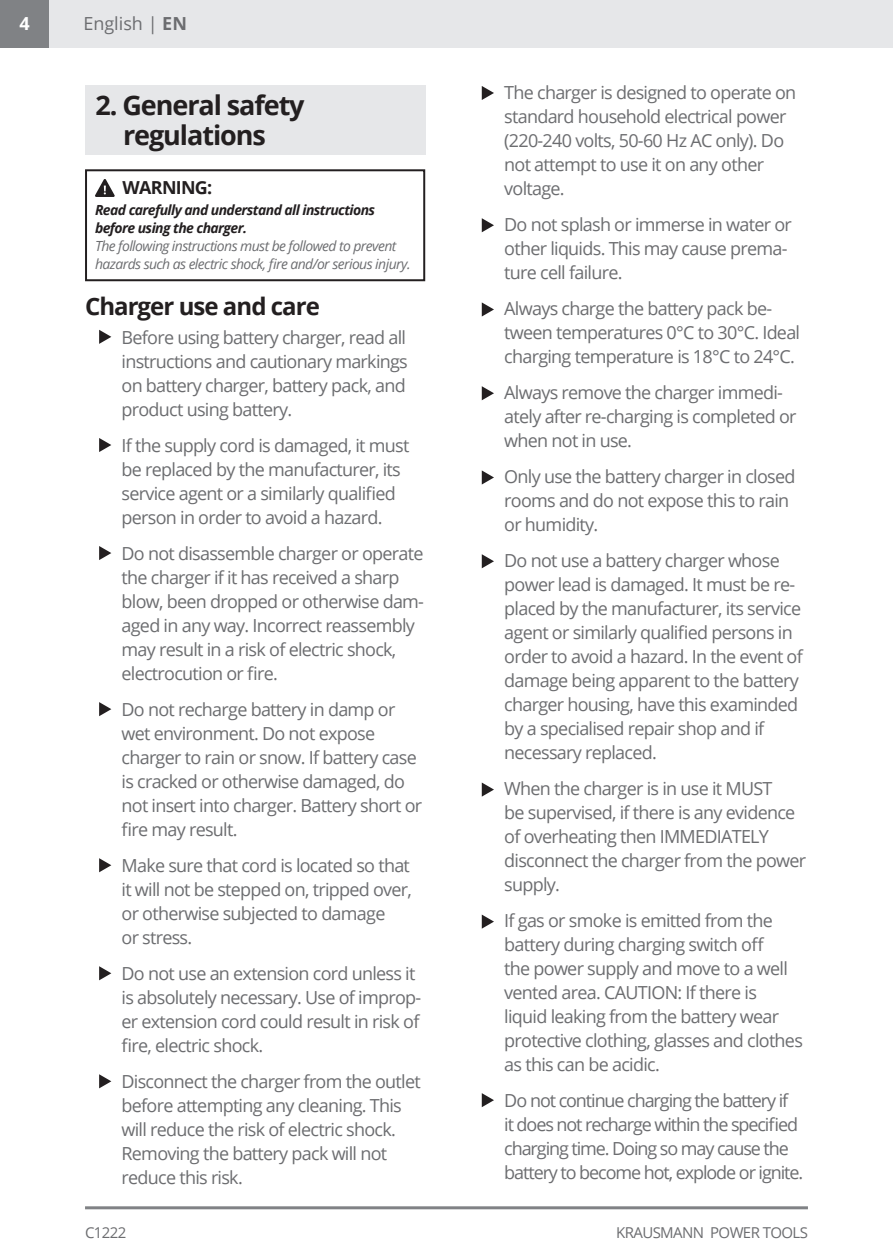
<style>
.page{position:relative;width:893px;height:1259px;background:#fff}
.page>*{position:absolute;margin:0;border:0;box-sizing:border-box;transform-origin:0 0}
.t1{font:700 27px/30px "Open Sans";letter-spacing:-.04em;color:#231f20;text-align:center}
.t2{font:700 24px "Open Sans";letter-spacing:-.04em;color:#231f20}
.t3{font:18px/24px "Open Sans";letter-spacing:-.04em;color:#6c6d70}
.t4{font:18px/24px "Open Sans";letter-spacing:-.06em;color:#6c6d70}
.t5{font:18px "Open Sans";color:#6c6d70}
.t6{font:700 18px "Open Sans";letter-spacing:-.04em;color:#231f20}
.t7{font:700 18px "Open Sans";color:#fff}
.t8{font:15px "Open Sans";letter-spacing:-.04em;color:#6c6d70}
.t9{font:italic 13.8px/18px "Open Sans";letter-spacing:-.04em;color:#6c6d70}
.t10{font:italic 700 13.8px/18px "Open Sans";letter-spacing:-.04em;color:#231f20}
.s1{font-weight:700}
</style>
<div class="page">
<div style="left:0;top:0;width:49px;height:48px;background:#808285"></div>
<hr style="left:85px;top:1206px;width:723px;height:3px;background:#808285">
<svg style="left:99px;top:330px;width:12px;height:14px"></svg>
<svg style="left:99px;top:546px;width:12px;height:14px"></svg>
<svg style="left:482px;top:218px;width:12px;height:14px"></svg>
<svg style="left:482px;top:302px;width:12px;height:14px"></svg>
<svg style="left:482px;top:386px;width:12px;height:14px"></svg>
<svg style="left:482px;top:470px;width:12px;height:14px"></svg>
<svg style="left:482px;top:554px;width:12px;height:14px"></svg>
<svg style="left:482px;top:782px;width:12px;height:14px"></svg>
<svg style="left:482px;top:914px;width:12px;height:14px"></svg>
<svg style="left:482px;top:1093px;width:12px;height:14px"></svg>
<svg style="left:482px;top:86px;width:12px;height:14px"></svg>
<svg style="left:99px;top:438px;width:12px;height:14px"></svg>
<svg style="left:99px;top:702px;width:12px;height:14px"></svg>
<svg style="left:99px;top:858px;width:12px;height:14px"></svg>
<svg style="left:99px;top:966px;width:12px;height:14px"></svg>
<svg style="left:99px;top:1074px;width:12px;height:14px"></svg>
<div style="left:85px;top:85px;width:340px;height:69px;background:#e6e7e9"></div>
<div style="left:85px;top:169px;width:340px;height:112px;border:2px solid #231f20"></div>
<svg style="left:95px;top:179px;width:20px;height:18px"></svg>
<div style="left:49px;top:0;width:844px;height:48px;background:#e6e7e9"></div>
<p class="t7" style="left:20px;top:11px;width:12px">4</p>
<p class="t5" style="left:83px;top:11px;width:105px">English | <span class="s1">EN</span></p>
<h1 class="t1" style="left:96px;top:89px;width:211px">2. General safety regulations</h1>
<p class="t6" style="left:123px;top:175px;width:91px">WARNING:</p>
<p class="t10" style="left:95px;top:201px;width:282px">Read carefully and understand all instructions before using the charger.</p>
<p class="t9" style="left:95px;top:236px;width:317px">The following instructions must be followed to prevent hazards such as electric shock, fire and/or serious injury.</p>
<h2 class="t2" style="left:85px;top:289px;width:236px">Charger use and care</h2>
<p class="t3" style="left:122px;top:324px;width:288px">Before using battery charger, read all instructions and cautionary markings on battery charger, battery pack, and product using battery.</p>
<p class="t3" style="left:122px;top:432px;width:289px">If the supply cord is damaged, it must be replaced by the manufacturer, its service agent or a similarly qualified person in order to avoid a hazard.</p>
<p class="t3" style="left:122px;top:540px;width:304px">Do not disassemble charger or operate the charger if it has received a sharp blow, been dropped or otherwise dam&shy;aged in any way. Incorrect reassembly may result in a risk of electric shock, electrocution or fire.</p>
<p class="t3" style="left:122px;top:696px;width:302px">Do not recharge battery in damp or wet environment. Do not expose charger to rain or snow. If battery case is cracked or otherwise damaged, do not insert into charger. Battery short or fire may result.</p>
<p class="t3" style="left:122px;top:852px;width:292px">Make sure that cord is located so that it will not be stepped on, tripped over, or otherwise subjected to damage<br>or stress.</p>
<p class="t3" style="left:122px;top:960px;width:301px">Do not use an extension cord unless it is absolutely necessary. Use of improp&shy;er extension cord could result in risk of fire, electric shock.</p>
<p class="t3" style="left:122px;top:1068px;width:301px">Disconnect the charger from the outlet before attempting any cleaning. This will reduce the risk of electric shock.<br>Removing the battery pack will not reduce this risk.</p>
<p class="t3" style="left:504px;top:80px;width:293px">The charger is designed to operate on standard household electrical power (220-240 volts, 50-60 Hz AC only). Do not attempt to use it on any other voltage.</p>
<p class="t3" style="left:504px;top:212px;width:289px">Do not splash or immerse in water or other liquids. This may cause prema&shy;ture cell failure.</p>
<p class="t3" style="left:504px;top:296px;width:297px">Always charge the battery pack be&shy;tween temperatures 0°C to 30°C. Ideal charging temperature is 18°C to 24°C.</p>
<p class="t3" style="left:504px;top:380px;width:294px">Always remove the charger immedi&shy;ately after re-charging is completed or when not in use.</p>
<p class="t3" style="left:504px;top:464px;width:293px">Only use the battery charger in closed rooms and do not expose this to rain or humidity.</p>
<p class="t3" style="left:504px;top:548px;width:300px">Do not use a battery charger whose power lead is damaged. It must be re&shy;placed by the manufacturer, its service agent or similarly qualified persons in order to avoid a hazard. Ιn the event of damage being apparent to the battery charger housing, have this examinded by a specialised repair shop and if necessary replaced.</p>
<p class="t3" style="left:504px;top:776px;width:303px">When the charger is in use it MUST<br>be supervised, if there is any evidence of overheating then IMMEDIATELY disconnect the charger from the power supply.</p>
<p class="t3" style="left:504px;top:908px;width:300px">If gas or smoke is emitted from the battery during charging switch off<br>the power supply and move to a well vented area. CAUTION: If there is liquid leaking from the battery wear protective clothing, glasses and clothes as this can be acidic.</p>
<p class="t4" style="left:504px;top:1088px;width:301px">Do not continue charging the battery if<br>it does not recharge within the specified charging time. Doing so may cause the battery to become hot, explode or ignite.</p>
<p class="t8" style="left:85px;top:1222px;width:43px">C1222</p>
<p class="t8" style="left:616px;top:1222px;width:193px">KRAUSMANN POWER TOOLS</p>
</div>
